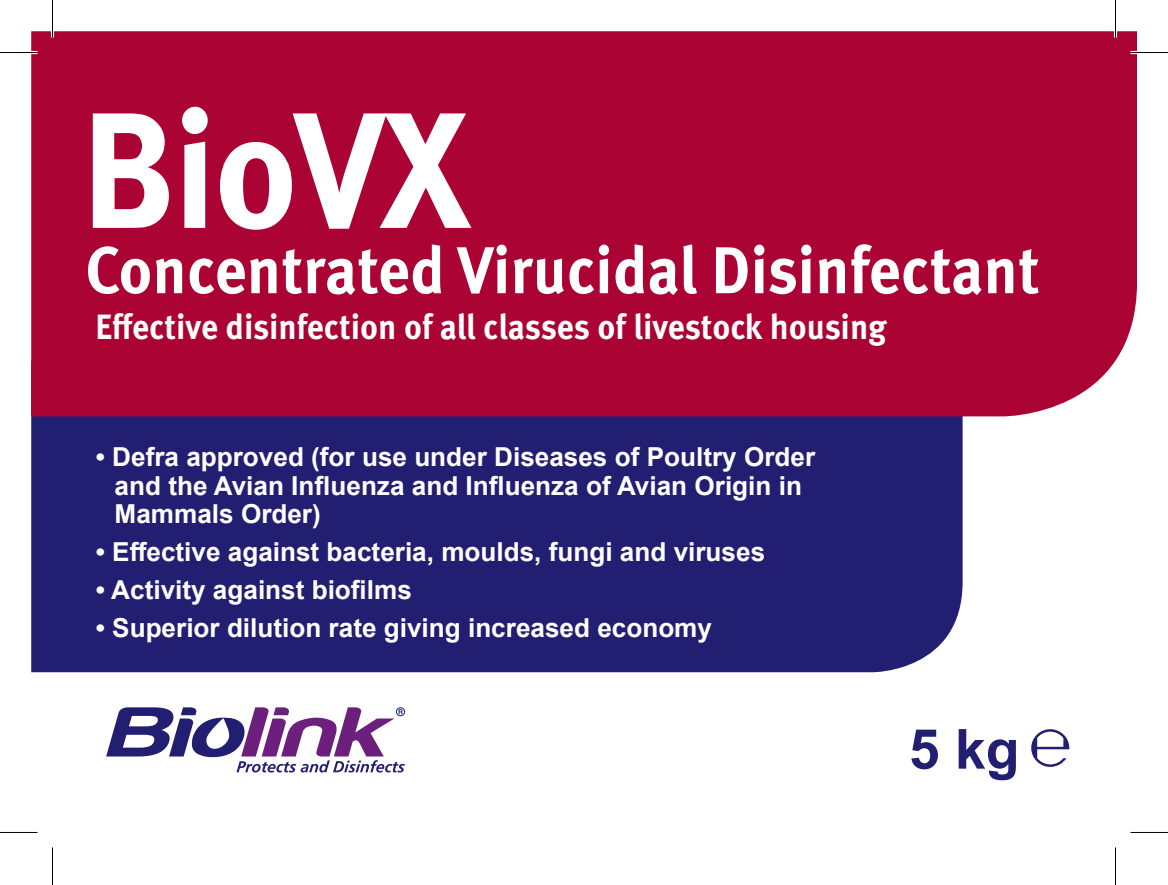
<style>
.page{position:relative;width:1168px;height:885px;background:#fff}
.page>*{position:absolute;margin:0;border:0;box-sizing:border-box;transform-origin:0 0}
.t1{font:700 164.5px "Meta Pro";letter-spacing:-.02em;color:#fff;scale:.94 1}
.t2{font:700 66px "Meta Pro";color:#fff;scale:.94 1}
.t3{font:700 55.25px "Arial";color:#221e72}
.t4{font:700 35px "Meta Pro";color:#fff;scale:.94 1}
.t5{font:700 26.25px/28.5px "Arial";color:#fff}
</style>
<div class="page">
<svg style="left:106px;top:707px;width:299px;height:65px"></svg>
<div style="left:31px;top:416px;width:932px;height:256px;background:#221e72"></div>
<div style="left:31px;top:31px;width:1106px;height:385px;background:#ab0333"></div>
<svg style="left:1031px;top:729px;width:38px;height:38px"></svg>
<hr style="left:0;top:51px;width:38px;height:3px;background:#fff">
<hr style="left:1130px;top:51px;width:38px;height:3px;background:#fff">
<hr style="left:51px;top:0;width:3px;height:38px;background:#fff">
<hr style="left:1114px;top:0;width:3px;height:38px;background:#fff">
<hr style="left:0;top:52px;width:38px;height:1px;background:#000">
<hr style="left:1130px;top:52px;width:38px;height:1px;background:#000">
<hr style="left:0;top:832px;width:38px;height:1px;background:#000">
<hr style="left:1130px;top:832px;width:38px;height:1px;background:#000">
<hr style="left:52px;top:0;width:1px;height:38px;background:#000">
<hr style="left:52px;top:847px;width:1px;height:38px;background:#000">
<hr style="left:1115px;top:0;width:1px;height:38px;background:#000">
<hr style="left:1115px;top:847px;width:1px;height:38px;background:#000">
<h1 class="t1" style="left:81px;top:67px;width:415px">BioVX</h1>
<h2 class="t2" style="left:85px;top:228px;width:1017px">Concentrated Virucidal Disinfectant</h2>
<h3 class="t4" style="left:95px;top:304px;width:843px">Effective disinfection of all classes of livestock housing</h3>
<p class="t5" style="left:115px;top:443px;width:702px;text-indent:-19px">• Defra approved (for use under Diseases of Poultry Order and the Avian Influenza and Influenza of Avian Origin in<br>Mammals Order)</p>
<p class="t5" style="left:96px;top:537px;width:671px">• Effective against bacteria, moulds, fungi and viruses</p>
<p class="t5" style="left:96px;top:575px;width:318px">• Activity against biofilms</p>
<p class="t5" style="left:96px;top:613px;width:618px">• Superior dilution rate giving increased economy</p>
<h3 class="t3" style="left:909px;top:710px;width:112px">5 kg</h3>
</div>
